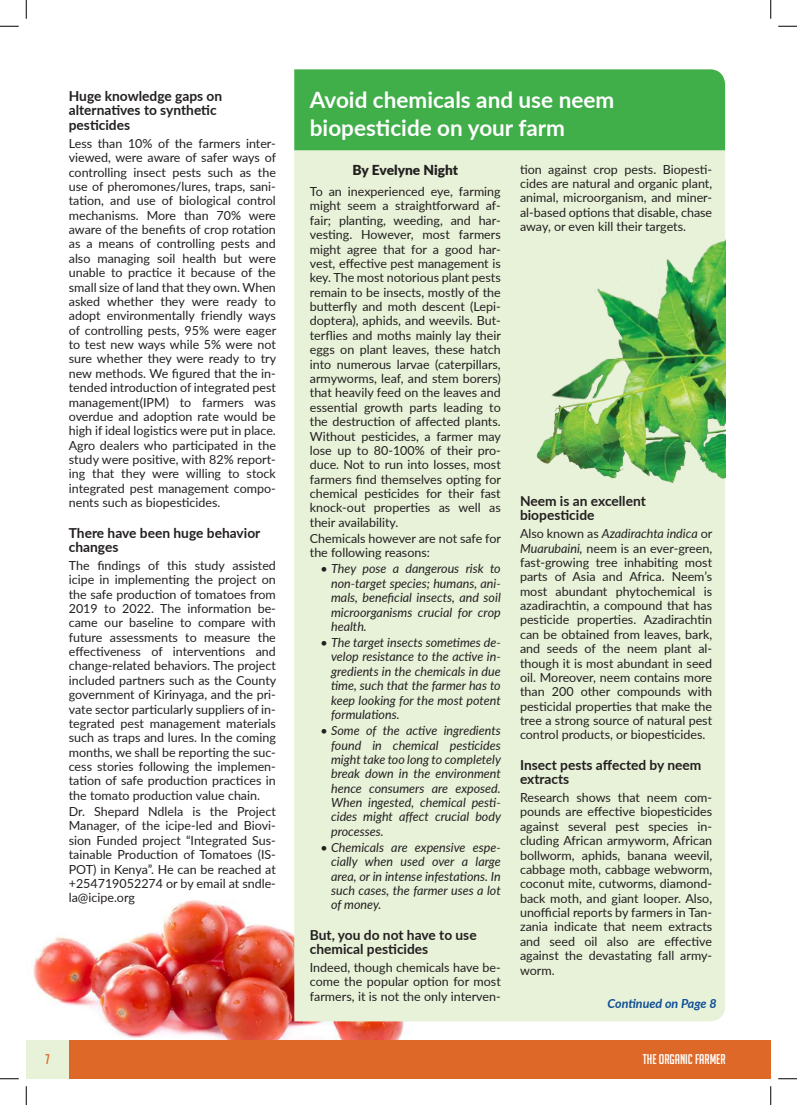
<style>
.page{position:relative;width:797px;height:1105px;background:#fff}
.page>*{position:absolute;margin:0;border:0;box-sizing:border-box;transform-origin:0 0}
.t1{font:700 22.5px/27.5px "Lato";color:#fff}
.t2{font:700 13.75px/14.4px "Lato";color:#231f20}
.t3{font:13.75px "Big Noodle Titling";color:#fff}
.t4{font:900 13.75px "Lato";color:#231f20}
.t5{font:13.75px "Big Noodle Titling";color:#de6827}
.t6{font:12.5px/14.4px "Lato";color:#231f20;text-align:justify}
.t7{font:italic 12.5px/14.4px "Lato";color:#231f20;text-align:justify}
.t8{font:italic 700 12.5px "Lato";color:#0f4d96}
.s1{font-style:italic}
</style>
<div class="page">
<img style="left:33px;top:900px;width:412px;height:140px">
<div style="left:294px;top:150px;width:431px;height:871px;background:#e7f2d8"></div>
<div style="left:294px;top:69px;width:431px;height:81px;background:#40ae49"></div>
<img style="left:536px;top:237px;width:189px;height:253px">
<div style="left:26px;top:1040px;width:43px;height:39px;background:#e7f2d8"></div>
<div style="left:69px;top:1040px;width:701px;height:39px;background:#de6827"></div>
<svg style="left:0;top:25px;width:19px;height:2px"></svg>
<svg style="left:778px;top:25px;width:19px;height:2px"></svg>
<svg style="left:0;top:1078px;width:19px;height:1px"></svg>
<svg style="left:778px;top:1078px;width:19px;height:1px"></svg>
<svg style="left:25px;top:0;width:2px;height:19px"></svg>
<svg style="left:25px;top:1086px;width:2px;height:19px"></svg>
<svg style="left:770px;top:0;width:1px;height:19px"></svg>
<svg style="left:770px;top:1086px;width:1px;height:19px"></svg>
<p class="t2" style="left:69px;top:88px;width:155px">Huge knowledge gaps on alternatives to synthetic pesticides</p>
<p class="t6" style="left:69px;top:136px;width:209px">Less than 10% of the farmers inter&shy;viewed, were aware of safer ways of controlling insect pests such as the use of pheromones/lures, traps, sani&shy;tation, and use of biological control mechanisms. More than 70% were aware of the benefits of crop rotation as a means of controlling pests and also managing soil health but were unable to practice it because of the small size of land that they own. When asked whether they were ready to adopt environmentally friendly ways of controlling pests, 95% were eager to test new ways while 5% were not sure whether they were ready to try new methods. We figured that the in&shy;tended introduction of integrated pest management(IPM) to farmers was overdue and adoption rate would be high if ideal logistics were put in place.<br>Agro dealers who participated in the study were positive, with 82% report&shy;ing that they were willing to stock integrated pest management compo&shy;nents such as biopesticides.</p>
<p class="t2" style="left:69px;top:525px;width:193px">There have been huge behavior changes</p>
<p class="t6" style="left:69px;top:557px;width:209px">The findings of this study assisted icipe in implementing the project on the safe production of tomatoes from 2019 to 2022. The information be&shy;came our baseline to compare with future assessments to measure the effectiveness of interventions and change-related behaviors. The project included partners such as the County government of Kirinyaga, and the pri&shy;vate sector particularly suppliers of in&shy;tegrated pest management materials such as traps and lures. In the coming months, we shall be reporting the suc&shy;cess stories following the implemen&shy;tation of safe production practices in the tomato production value chain.</p>
<p class="t6" style="left:69px;top:804px;width:209px">Dr. Shepard Ndlela is the Project Manager, of the icipe-led and Biovi&shy;sion Funded project “Integrated Sus&shy;tainable Production of Tomatoes (IS-POT) in Kenya”. He can be reached at +254719052274 or by email at sndle&shy;la@icipe.org</p>
<h1 class="t1" style="left:310px;top:85px;width:306px">Avoid chemicals and use neem biopesticide on your farm</h1>
<p class="t6" style="left:520px;top:161px;width:194px">tion against crop pests. Biopesti&shy;cides are natural and organic plant, animal, microorganism, and miner&shy;al-based options that disable, chase away, or even kill their targets.</p>
<p class="t4" style="left:352px;top:159px;width:107px">By Evelyne Night</p>
<p class="t6" style="left:310px;top:184px;width:193px">To an inexperienced eye, farming might seem a straightforward af&shy;fair; planting, weeding, and har&shy;vesting. However, most farmers might agree that for a good har&shy;vest, effective pest management is key. The most notorious plant pests remain to be insects, mostly of the butterfly and moth descent (Lepi&shy;doptera), aphids, and weevils. But&shy;terflies and moths mainly lay their eggs on plant leaves, these hatch into numerous larvae (caterpillars, armyworms, leaf, and stem borers) that heavily feed on the leaves and essential growth parts leading to the destruction of affected plants.<br>Without pesticides, a farmer may lose up to 80-100% of their pro&shy;duce. Not to run into losses, most farmers find themselves opting for chemical pesticides for their fast knock-out properties as well as their availability.</p>
<p class="t6" style="left:310px;top:531px;width:193px">Chemicals however are not safe for the following reasons:</p>
<p class="t7" style="left:331px;top:561px;width:171px;text-indent:-11px">• They pose a dangerous risk to non-target species; humans, ani&shy;mals, beneficial insects, and soil microorganisms crucial for crop health.</p>
<p class="t7" style="left:331px;top:635px;width:171px;text-indent:-11px">• The target insects sometimes de&shy;velop resistance to the active in&shy;gredients in the chemicals in due time, such that the farmer has to keep looking for the most potent formulations.</p>
<p class="t7" style="left:331px;top:723px;width:171px;text-indent:-11px">• Some of the active ingredients found in chemical pesticides might take too long to completely break down in the environment hence consumers are exposed.<br>When ingested, chemical pesti&shy;cides might affect crucial body processes.</p>
<p class="t7" style="left:331px;top:840px;width:171px;text-indent:-11px">• Chemicals are expensive espe&shy;cially when used over a large area, or in intense infestations. In such cases, the farmer uses a lot of money.</p>
<p class="t2" style="left:310px;top:927px;width:168px">But, you do not have to use chemical pesticides</p>
<p class="t6" style="left:310px;top:960px;width:192px">Indeed, though chemicals have be&shy;come the popular option for most farmers, it is not the only interven-</p>
<p class="t2" style="left:520px;top:493px;width:127px">Neem is an excellent biopesticide</p>
<p class="t6" style="left:520px;top:526px;width:194px">Also known as <span class="s1">Azadirachta indica</span> or <span class="s1">Muarubaini,</span> neem is an ever-green, fast-growing tree inhabiting most parts of Asia and Africa. Neem’s most abundant phytochemical is azadirachtin, a compound that has pesticide properties. Azadirachtin can be obtained from leaves, bark, and seeds of the neem plant al&shy;though it is most abundant in seed oil. Moreover, neem contains more than 200 other compounds with pesticidal properties that make the tree a strong source of natural pest control products, or biopesticides.</p>
<p class="t2" style="left:520px;top:757px;width:183px">Insect pests affected by neem extracts</p>
<p class="t6" style="left:520px;top:790px;width:194px">Research shows that neem com&shy;pounds are effective biopesticides against several pest species in&shy;cluding African armyworm, African bollworm, aphids, banana weevil, cabbage moth, cabbage webworm, coconut mite, cutworms, diamond&shy;back moth, and giant looper. Also, unofficial reports by farmers in Tan&shy;zania indicate that neem extracts and seed oil also are effective against the devastating fall army&shy;worm.</p>
<p class="t8" style="left:607px;top:994px;width:110px">Continued on Page 8</p>
<p class="t5" style="left:45px;top:1051px;width:6px">7</p>
<p class="t3" style="left:643px;top:1051px;width:84px">THE ORGANIC FARMER</p>
</div>
